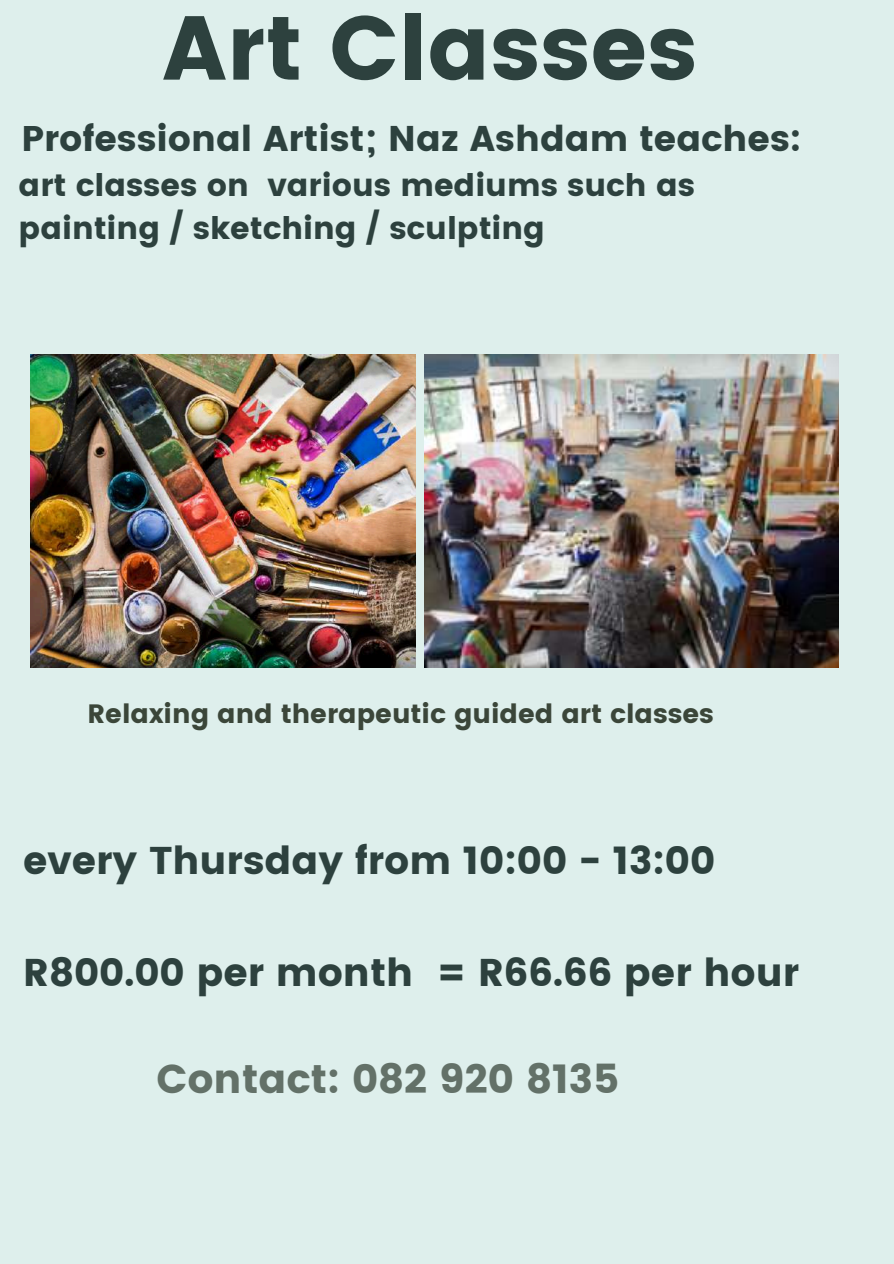
<style>
.page{position:relative;width:894px;height:1264px;background:#fff}
.page>*{position:absolute;margin:0;border:0;box-sizing:border-box;transform-origin:0 0}
.t1{font:90.15px "Poppins";color:#2d413e}
.t2{font:40.2px "Poppins";color:#637168}
.t3{font:38.7px "Poppins";color:#2d413e}
.t4{font:35.55px "Poppins";color:#2d413e}
.t5{font:31.05px/43.2px "Poppins";color:#2d413e}
.t6{font:26.55px "Poppins";color:#3b4639}
</style>
<div class="page">
<div style="left:0;top:0;width:893px;height:1263px;background:#deefec"></div>
<img style="left:424px;top:354px;width:414px;height:313px">
<img style="left:30px;top:354px;width:385px;height:313px">
<h1 class="t1" style="left:162px;top:-4px;width:536px">Art Classes</h1>
<p class="t4" style="left:21px;top:118px;width:781px">Professional Artist; Naz Ashdam teaches:</p>
<p class="t5" style="left:19px;top:163px;width:677px">art classes on various mediums such as painting / sketching / sculpting</p>
<p class="t6" style="left:87px;top:698px;width:627px">Relaxing and therapeutic guided art classes</p>
<p class="t3" style="left:23px;top:838px;width:693px">every Thursday from 10:00 - 13:00</p>
<p class="t3" style="left:23px;top:949px;width:777px">R800.00 per month = R66.66 per hour</p>
<p class="t2" style="left:157px;top:1056px;width:464px">Contact: 082 920 8135</p>
</div>
